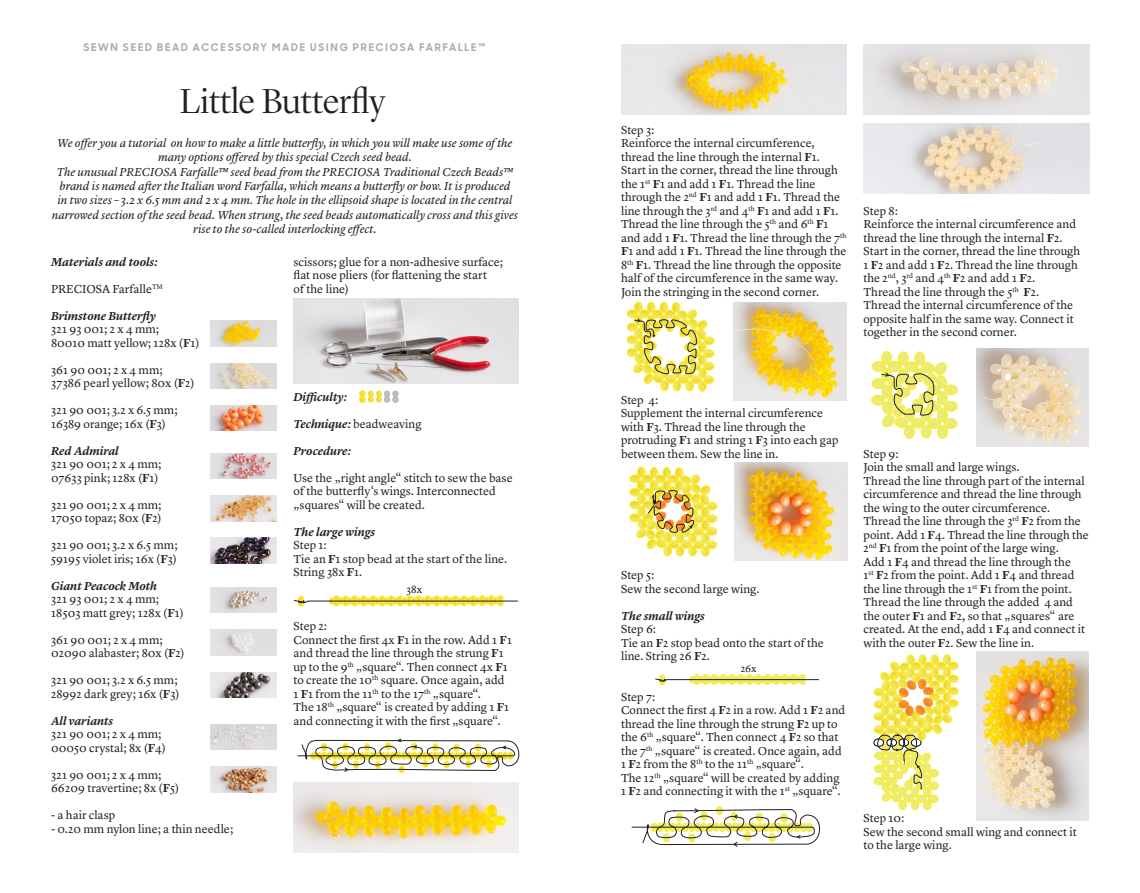
<style>
.page{position:relative;width:1140px;height:893px;background:#fff}
.page>*{position:absolute;margin:0;border:0;box-sizing:border-box;transform-origin:0 0}
.t1{font:300 36px "Lyon Display";color:#231f20}
.t2{font:12px/13.5px "Lyon Text";color:#231f20}
.t3{font:italic 12px/14.4px "Lyon Text";letter-spacing:-.005em;color:#231f20;text-align:center}
.t4{font:italic 600 12px "Lyon Text";letter-spacing:-.005em;color:#231f20}
.t5{font:10.8px "Lyon Text";color:#231f20}
.t6{font:700 10.5px "Sharp Sans Display No 1";letter-spacing:.165em;color:#a8abac}
.t7{font:10.5px "Lyon Text";color:#231f20}
.s1{font-weight:600}
.s2{font-weight:600;font-style:italic}
</style>
<div class="page">
<svg style="left:359px;top:391px;width:39px;height:12px"></svg>
<img style="left:293px;top:299px;width:226px;height:85px">
<img style="left:211px;top:321px;width:65px;height:25px">
<img style="left:211px;top:453px;width:65px;height:26px">
<img style="left:211px;top:587px;width:65px;height:26px">
<img style="left:211px;top:363px;width:65px;height:26px">
<img style="left:211px;top:495px;width:65px;height:26px">
<img style="left:211px;top:630px;width:65px;height:25px">
<img style="left:211px;top:724px;width:65px;height:26px">
<img style="left:211px;top:405px;width:65px;height:26px">
<img style="left:211px;top:538px;width:65px;height:25px">
<img style="left:211px;top:672px;width:65px;height:26px">
<img style="left:211px;top:767px;width:65px;height:25px">
<svg style="left:294px;top:595px;width:223px;height:11px"></svg>
<svg style="left:655px;top:674px;width:164px;height:11px"></svg>
<svg style="left:297px;top:738px;width:223px;height:35px"></svg>
<svg style="left:631px;top:806px;width:190px;height:41px"></svg>
<svg style="left:627px;top:302px;width:87px;height:89px"></svg>
<div style="left:881px;top:351px;width:11px;height:14px;border:1px solid #f9ef2e;border-radius:50%"></div>
<div style="left:937px;top:425px;width:10px;height:14px;border:1px solid #f9ef2e;border-radius:50%"></div>
<svg style="left:871px;top:352px;width:86px;height:86px"></svg>
<div style="left:873px;top:739px;width:11px;height:7px;border:1px solid #000002;border-radius:50%"></div>
<div style="left:943px;top:654px;width:7px;height:10px;border:1px solid #f9ef2e;border-radius:50%"></div>
<svg style="left:874px;top:655px;width:84px;height:155px"></svg>
<svg style="left:629px;top:466px;width:88px;height:90px"></svg>
<img style="left:733px;top:302px;width:113px;height:98px">
<img style="left:976px;top:349px;width:113px;height:97px">
<img style="left:976px;top:652px;width:113px;height:168px">
<img style="left:734px;top:463px;width:113px;height:97px">
<img style="left:293px;top:783px;width:226px;height:70px">
<img style="left:863px;top:44px;width:226px;height:70px">
<img style="left:621px;top:44px;width:225px;height:70px">
<img style="left:863px;top:123px;width:226px;height:71px">
<p class="t6" style="left:83px;top:39px;width:286px">SEWN SEED BEAD ACCESS ORY MADE USING PRECIO</p>
<p class="t6" style="left:400px;top:39px;width:58px">SA FAR FALLE</p>
<p class="t6" style="left:478px;top:39px;width:8px">™</p>
<h1 class="t1" style="left:180px;top:75px;width:207px">Little Butterfly</h1>
<p class="t3" style="left:52px;top:135px;width:467px">We offer you a tutorial on how to make a little butterfly, in which you will make use some of the many options offered by this special Czech seed bead.<br>The unusual PRECIOSA Farfalle™ seed bead from the PRECIOSA Traditional Czech Beads™ brand is named after the Italian word Farfalla, which means a butterfly or bow. It is produced<br>in two sizes – 3.2 x 6.5 mm and 2 x 4 mm. The hole in the ellipsoid shape is located in the central narrowed section of the seed bead. When strung, the seed beads automatically cross and this gives rise to the so-called interlocking effect.</p>
<p class="t4" style="left:51px;top:252px;width:108px">Materials and tools:</p>
<p class="t2" style="left:51px;top:281px;width:113px">PRECIOSA Farfalle<sup>TM</sup></p>
<p class="t4" style="left:51px;top:306px;width:106px">Brimstone Butterfly</p>
<p class="t2" style="left:51px;top:321px;width:150px">321 93 001; 2 x 4 mm;<br>80010 matt yellow; 128x (<span class="s1">F</span>1)</p>
<p class="t2" style="left:51px;top:362px;width:145px">361 90 001; 2 x 4 mm;<br>37386 pearl yellow; 80x (<span class="s1">F</span>2)</p>
<p class="t2" style="left:51px;top:402px;width:128px">321 90 001; 3.2 x 6.5 mm;<br>16389 orange; 16x (<span class="s1">F</span>3)</p>
<p class="t4" style="left:51px;top:441px;width:69px">Red Admiral</p>
<p class="t2" style="left:51px;top:456px;width:112px">321 90 001; 2 x 4 mm;<br>07633 pink; 128x (<span class="s1">F</span>1)</p>
<p class="t2" style="left:51px;top:497px;width:112px">321 90 001; 2 x 4 mm;<br>17050 topaz; 80x (<span class="s1">F</span>2)</p>
<p class="t2" style="left:51px;top:537px;width:128px">321 90 001; 3.2 x 6.5 mm;<br>59195 violet iris; 16x (<span class="s1">F</span>3)</p>
<p class="t4" style="left:51px;top:576px;width:108px">Giant Peacock Moth</p>
<p class="t2" style="left:51px;top:591px;width:134px">321 93 001; 2 x 4 mm;<br>18503 matt grey; 128x (<span class="s1">F</span>1)</p>
<p class="t2" style="left:51px;top:632px;width:135px">361 90 001; 2 x 4 mm;<br>02090 alabaster; 80x (<span class="s1">F</span>2)</p>
<p class="t2" style="left:51px;top:672px;width:130px">321 90 001; 3.2 x 6.5 mm;<br>28992 dark grey; 16x (<span class="s1">F</span>3)</p>
<p class="t4" style="left:51px;top:711px;width:64px">All variants</p>
<p class="t2" style="left:51px;top:726px;width:116px">321 90 001; 2 x 4 mm;<br>00050 crystal; 8x (<span class="s1">F</span>4)</p>
<p class="t2" style="left:51px;top:767px;width:130px">321 90 001; 2 x 4 mm;<br>66209 travertine; 8x (<span class="s1">F</span>5)</p>
<p class="t2" style="left:51px;top:807px;width:66px">- a hair clasp</p>
<p class="t2" style="left:51px;top:821px;width:184px">- 0.20 mm nylon line; a thin needle;</p>
<p class="t2" style="left:293px;top:254px;width:211px">scissors; glue for a non-adhesive surface; flat nose pliers (for flattening the start<br>of the line)</p>
<p class="t4" style="left:293px;top:387px;width:55px">Difficulty:</p>
<p class="t2" style="left:293px;top:416px;width:130px"><span class="s2">Technique:</span> beadweaving</p>
<p class="t4" style="left:293px;top:441px;width:59px">Procedure:</p>
<p class="t2" style="left:293px;top:470px;width:221px">Use the „right angle“ stitch to sew the base of the butterfly‘s wings. Interconnected „squares“ will be created.</p>
<p class="t4" style="left:293px;top:522px;width:83px">The large wings</p>
<p class="t2" style="left:293px;top:537px;width:215px">Step 1:<br>Tie an <span class="s1">F</span>1 stop bead at the start of the line.<br>String 38x <span class="s1">F</span>1.</p>
<p class="t5" style="left:406px;top:581px;width:17px">38x</p>
<p class="t2" style="left:293px;top:618px;width:220px">Step 2:<br>Connect the first 4x <span class="s1">F</span>1 in the row. Add 1 <span class="s1">F</span>1 and thread the line through the strung <span class="s1">F</span>1 up to the 9<sup>th</sup> „square“. Then connect 4x <span class="s1">F</span>1 to create the 10<sup>th</sup> square. Once again, add 1 <span class="s1">F</span>1 from the 11<sup>th</sup> to the 17<sup>th</sup> „square“.<br>The 18<sup>th</sup> „square“ is created by adding 1 <span class="s1">F</span>1 and connecting it with the first „square“.</p>
<p class="t2" style="left:621px;top:122px;width:227px">Step 3:<br>Reinforce the internal circumference, thread the line through the internal <span class="s1">F</span>1.<br>Start in the corner, thread the line through the 1<sup>st</sup> <span class="s1">F</span>1 and add 1 <span class="s1">F</span>1. Thread the line through the 2<sup>nd</sup> <span class="s1">F</span>1 and add 1 <span class="s1">F</span>1. Thread the line through the 3<sup>rd</sup> and 4<sup>th</sup> <span class="s1">F</span>1 and add 1 <span class="s1">F</span>1.<br>Thread the line through the 5<sup>th</sup> and 6<sup>th</sup> <span class="s1">F</span>1 and add 1 <span class="s1">F</span>1. Thread the line through the 7<sup>th </sup><span class="s1">F</span>1 and add 1 <span class="s1">F</span>1. Thread the line through the 8<sup>th</sup> <span class="s1">F</span>1. Thread the line through the opposite half of the circumference in the same way.<br>Join the stringing in the second corner.</p>
<p class="t2" style="left:863px;top:203px;width:218px">Step 8:<br>Reinforce the internal circumference and thread the line through the internal <span class="s1">F</span>2.<br>Start in the corner, thread the line through 1 <span class="s1">F</span>2 and add 1 <span class="s1">F</span>2. Thread the line through the 2<sup>nd</sup>, 3<sup>rd</sup> and 4<sup>th</sup> <span class="s1">F</span>2 and add 1 <span class="s1">F</span>2.<br>Thread the line through the 5<sup>th</sup> <span class="s1">F</span>2.<br>Thread the internal circumference of the opposite half in the same way. Connect it together in the second corner.</p>
<p class="t2" style="left:621px;top:392px;width:219px">Step 4:<br>Supplement the internal circumference with <span class="s1">F</span>3. Thread the line through the protruding <span class="s1">F</span>1 and string 1 <span class="s1">F</span>3 into each gap between them. Sew the line in.</p>
<p class="t2" style="left:621px;top:567px;width:140px">Step 5:<br>Sew the second large wing.</p>
<p class="t4" style="left:621px;top:606px;width:85px">The small wings</p>
<p class="t2" style="left:621px;top:621px;width:204px">Step 6:<br>Tie an <span class="s1">F</span>2 stop bead onto the start of the line. String 26 <span class="s1">F</span>2.</p>
<p class="t2" style="left:621px;top:689px;width:226px">Step 7:<br>Connect the first 4 <span class="s1">F</span>2 in a row. Add 1 <span class="s1">F</span>2 and thread the line through the strung <span class="s1">F</span>2 up to the 6<sup>th</sup> „square“. Then connect 4 <span class="s1">F</span>2 so that the 7<sup>th</sup> „square“ is created. Once again, add 1 <span class="s1">F</span>2 from the 8<sup>th</sup> to the 11<sup>th</sup> „square“.<br>The 12<sup>th</sup> „square“ will be created by adding 1 <span class="s1">F</span>2 and connecting it with the 1<sup>st</sup> „square“.</p>
<p class="t7" style="left:740px;top:660px;width:17px">26x</p>
<p class="t2" style="left:863px;top:446px;width:227px">Step 9:<br>Join the small and large wings.<br>Thread the line through part of the internal circumference and thread the line through the wing to the outer circumference.<br>Thread the line through the 3<sup>rd</sup> <span class="s1">F</span>2 from the point. Add 1 <span class="s1">F</span>4. Thread the line through the 2<sup>nd</sup> <span class="s1">F</span>1 from the point of the large wing.<br>Add 1 <span class="s1">F</span>4 and thread the line through the<br>1<sup>st</sup> <span class="s1">F</span>2 from the point. Add 1 <span class="s1">F</span>4 and thread the line through the 1<sup>st</sup> <span class="s1">F</span>1 from the point.<br>Thread the line through the added 4 and the outer <span class="s1">F</span>1 and <span class="s1">F</span>2, so that „squares“ are created. At the end, add 1 <span class="s1">F</span>4 and connect it with the outer <span class="s1">F</span>2. Sew the line in.</p>
<p class="t2" style="left:863px;top:810px;width:215px">Step 10:<br>Sew the second small wing and connect it to the large wing.</p>
</div>
